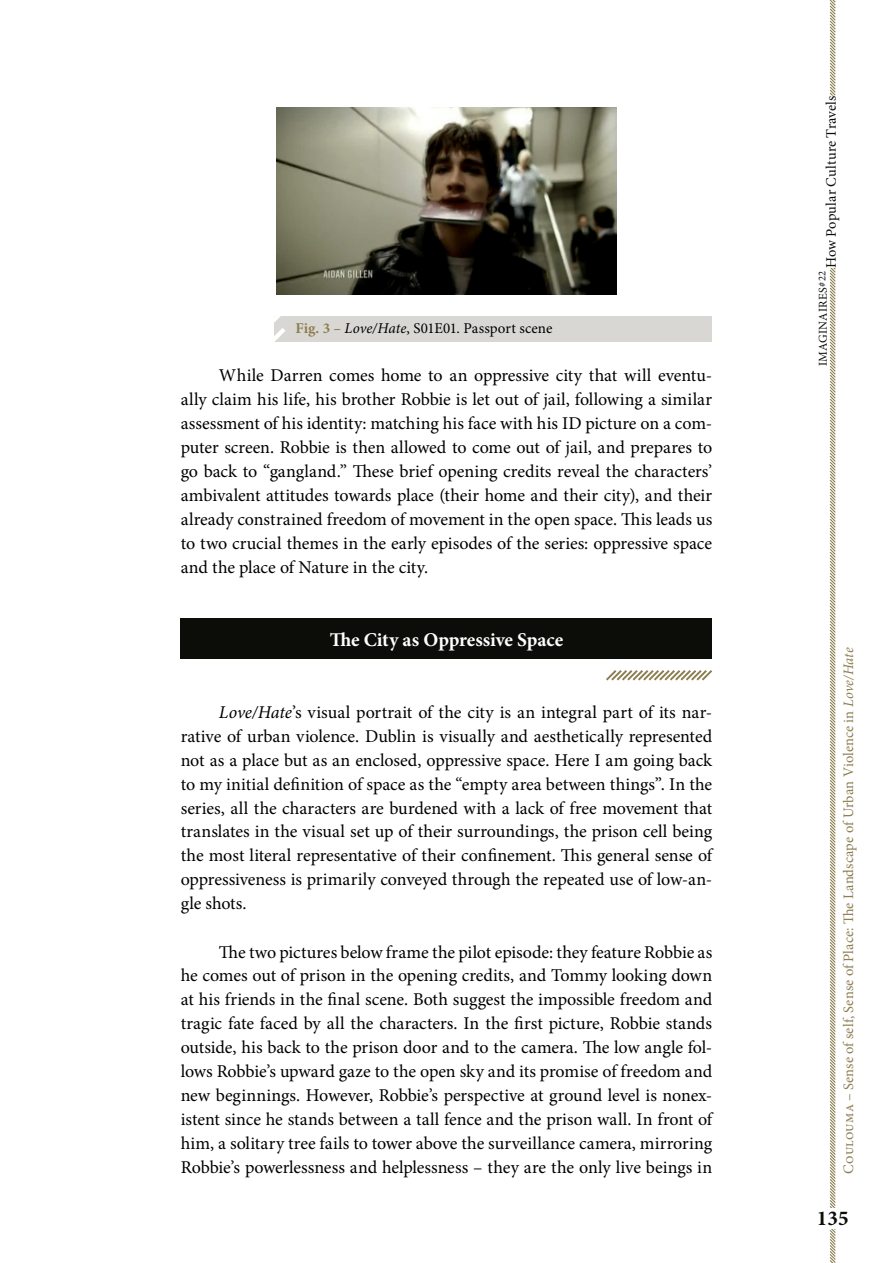
<style>
.page{position:relative;width:893px;height:1263px;background:#fff}
.page>*{position:absolute;margin:0;border:0;box-sizing:border-box;transform-origin:0 0}
.t1{font:700 21.15px "Minion Pro";color:#0c0d08}
.t2{font:700 19.5px "Minion Pro";letter-spacing:-.005em;color:#fff}
.t3{font:18px/24px "Minion Pro";letter-spacing:-.015em;color:#000;text-align:justify}
.t4{font:15px "Minion Pro";letter-spacing:-.005em;color:#000}
.t5{font:14.55px "Minion Pro";letter-spacing:.01em;color:#8c7e51}
.t6{font:14.55px "Minion Pro";letter-spacing:-.005em;color:#0c0d08}
.t7{font:12px "Minion Pro";letter-spacing:.025em;color:#0c0d08}
.s1{font-weight:700;color:#8c7e51}
.s2{font-style:italic}
.s3{font-size:10.5px}
</style>
<div class="page">
<svg style="left:829px;top:0;width:7px;height:1263px"></svg>
<div style="left:824px;top:96px;width:27px;height:172px;background:#fff"></div>
<div style="left:823px;top:1208px;width:19px;height:21px;background:#fff"></div>
<div style="left:274px;top:316px;width:438px;height:26px;background:#d9d7d3"></div>
<svg style="left:274px;top:316px;width:11px;height:26px"></svg>
<div style="left:181px;top:618px;width:531px;height:41px;background:#0c0d08"></div>
<svg style="left:606px;top:670px;width:107px;height:11px"></svg>
<img style="left:276px;top:107px;width:341px;height:187px">
<p class="t4" style="left:296px;top:319px;width:258px"><span class="s1">Fig. 3 –</span> <span class="s2">Love/Hate</span>, S01E01. Passport scene</p>
<p class="t3" style="left:181px;top:364px;width:533px;text-indent:38px">While Darren comes home to an oppressive city that will eventu&shy;ally claim his life, his brother Robbie is let out of jail, following a similar assessment of his identity: matching his face with his ID picture on a com&shy;puter screen. Robbie is then allowed to come out of jail, and prepares to go back to “gangland.” These brief opening credits reveal the characters’ ambivalent attitudes towards place (their home and their city), and their already constrained freedom of movement in the open space. This leads us to two crucial themes in the early episodes of the series: oppressive space and the place of Nature in the city.</p>
<p class="t2" style="left:330px;top:625px;width:235px">The City as Oppressive Space</p>
<p class="t3" style="left:181px;top:700px;width:533px;text-indent:38px"><span class="s2">Love/Hate</span>’s visual portrait of the city is an integral part of its nar&shy;rative of urban violence. Dublin is visually and aesthetically represented not as a place but as an enclosed, oppressive space. Here I am going back to my initial definition of space as the “empty area between things”. In the series, all the characters are burdened with a lack of free movement that translates in the visual set up of their surroundings, the prison cell being the most literal representative of their confinement. This general sense of oppressiveness is primarily conveyed through the repeated use of low-an&shy;gle shots.</p>
<p class="t3" style="left:181px;top:940px;width:533px;text-indent:38px">The two pictures below frame the pilot episode: they feature Robbie as he comes out of prison in the opening credits, and Tommy looking down at his friends in the final scene. Both suggest the impossible freedom and tragic fate faced by all the characters. In the first picture, Robbie stands outside, his back to the prison door and to the camera. The low angle fol&shy;lows Robbie’s upward gaze to the open sky and its promise of freedom and new beginnings. However, Robbie’s perspective at ground level is nonex&shy;istent since he stands between a tall fence and the prison wall. In front of him, a solitary tree fails to tower above the surveillance camera, mirroring Robbie’s powerlessness and helplessness – they are the only live beings in</p>
<p class="t6" style="left:821px;top:268px;width:174px;rotate:-90deg">How Popular Culture Travels</p>
<p class="t7" style="left:815px;top:366px;width:97px;rotate:-90deg">IMAGINAIRES<span class="s3">#22</span></p>
<p class="t5" style="left:839px;top:1173px;width:528px;rotate:-90deg">Coulouma – Sense of self, Sense of Place: The Landscape of Urban Violence in <span class="s2">Love/Hate</span></p>
<p class="t1" style="left:817px;top:1203px;width:33px">135</p>
</div>
